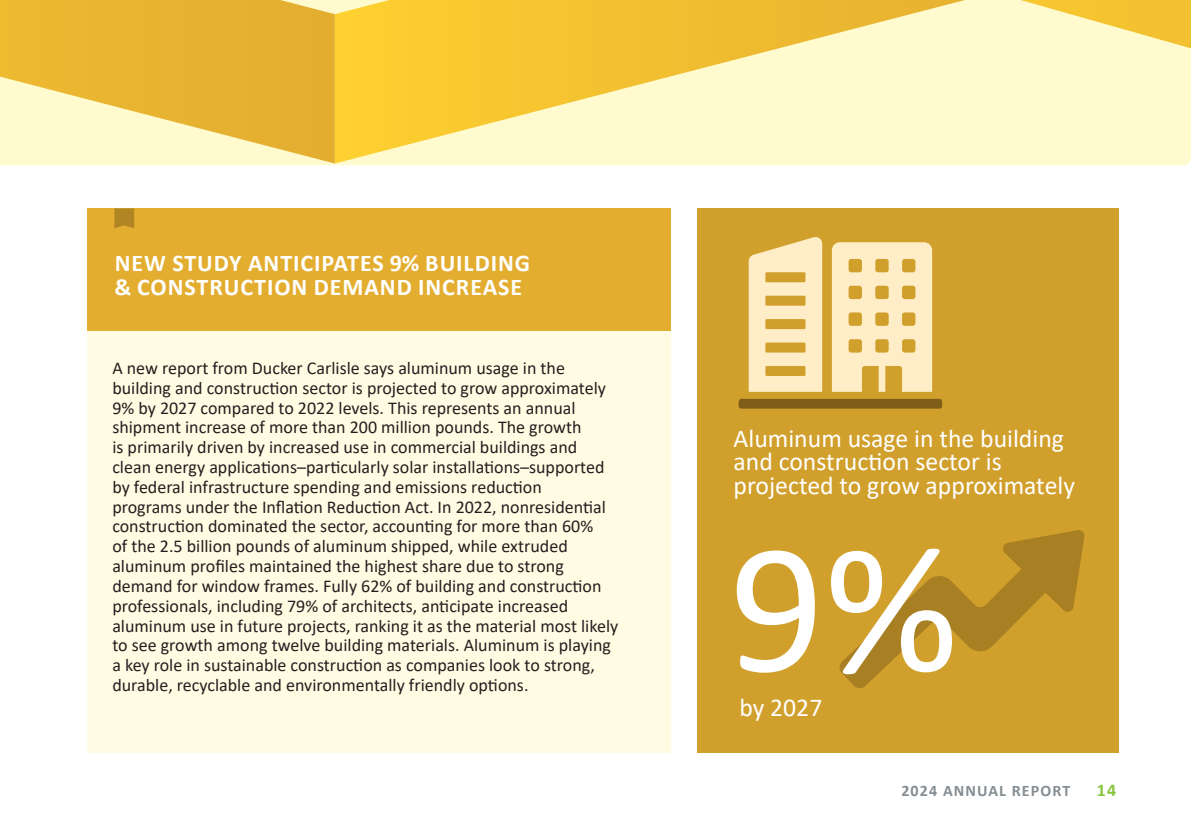
<style>
.page{position:relative;width:1191px;height:840px;background:#fff}
.page>*{position:absolute;margin:0;border:0;box-sizing:border-box;transform-origin:0 0}
.t1{font:187.6px "Calibri";color:#fff}
.t2{font:25.8px/23.6px "Calibri";color:#fff}
.t3{font:700 24px/24px "Calibri";letter-spacing:.04em;color:#fff}
.t4{font:18px/19.8px "Calibri";color:#231f20}
.t5{font:700 18px "Calibri";color:#89c541}
.t6{font:700 16px "Calibri";letter-spacing:.07em;color:#858d92}
</style>
<div class="page">
<div style="left:0;top:0;width:1191px;height:165px;background:#fffbcf"></div>
<div style="left:87px;top:208px;width:584px;height:545px;background:#fffce3"></div>
<div style="left:87px;top:208px;width:584px;height:122px;background:#e3ad30"></div>
<svg style="left:114px;top:208px;width:20px;height:20px"></svg>
<svg style="left:335px;top:0;width:630px;height:163px;background:#fae07f"></svg>
<svg style="left:0;top:0;width:335px;height:163px;background:#edc65a"></svg>
<svg style="left:1020px;top:0;width:171px;height:48px;background:#f9de7f"></svg>
<div style="left:697px;top:208px;width:422px;height:545px;background:#d1a02c"></div>
<svg style="left:832px;top:242px;width:100px;height:149px"></svg>
<svg style="left:748px;top:237px;width:74px;height:154px"></svg>
<div style="left:738px;top:398px;width:204px;height:10px;background:#7d5d18;border-radius:3px"></div>
<svg style="left:839px;top:530px;width:246px;height:158px"></svg>
<p class="t3" style="left:114px;top:250px;width:417px">NEW STUDY ANTICIPATES 9% BUILDING &amp; CONSTRUCTION DEMAND INCREASE</p>
<p class="t4" style="left:112px;top:357px;width:507px">A new report from Ducker Carlisle says aluminum usage in the building and construction sector is projected to grow approximately 9% by 2027 compared to 2022 levels. This represents an annual shipment increase of more than 200 million pounds. The growth<br>is primarily driven by increased use in commercial buildings and clean energy applications–particularly solar installations–supported by federal infrastructure spending and emissions reduction<br>programs under the Inflation Reduction Act. In 2022, nonresidential construction dominated the sector, accounting for more than 60%<br>of the 2.5 billion pounds of aluminum shipped, while extruded aluminum profiles maintained the highest share due to strong demand for window frames. Fully 62% of building and construction professionals, including 79% of architects, anticipate increased aluminum use in future projects, ranking it as the material most likely to see growth among twelve building materials. Aluminum is playing a key role in sustainable construction as companies look to strong, durable, recyclable and environmentally friendly options.</p>
<p class="t2" style="left:733px;top:425px;width:343px">Aluminum usage in the building and construction sector is projected to grow approximately</p>
<p class="t1" style="left:729px;top:478px;width:231px">9%</p>
<p class="t2" style="left:739px;top:694px;width:85px">by 2027</p>
<p class="t6" style="left:901px;top:778px;width:170px">2024 ANNUAL REPORT</p>
<p class="t5" style="left:1096px;top:776px;width:21px">14</p>
</div>
